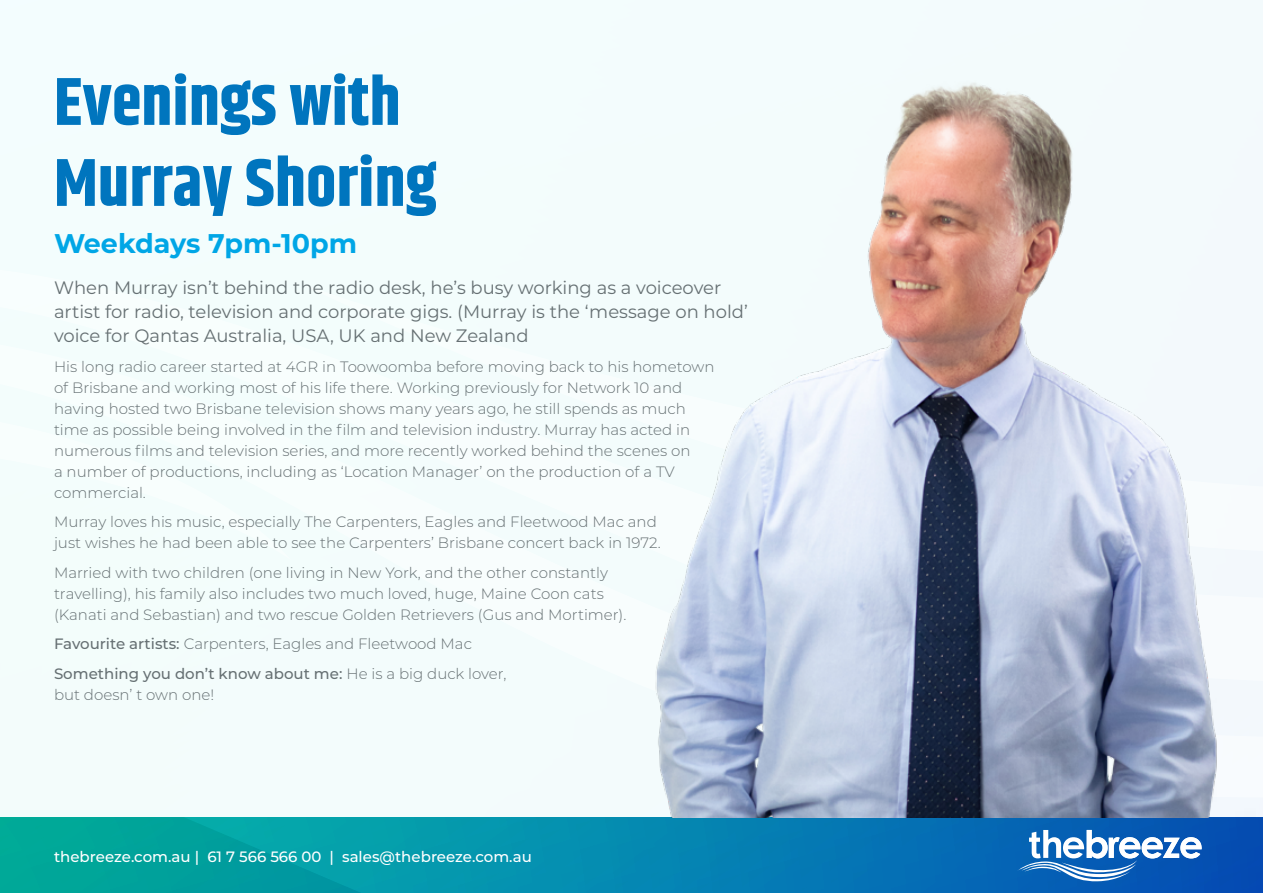
<style>
.page{position:relative;width:1263px;height:893px;background:#fff}
.page>*{position:absolute;margin:0;border:0;box-sizing:border-box;transform-origin:0 0}
.t1{font:700 67.5px/81px "Khand";color:#0075be}
.t2{font:700 27px "Montserrat";color:#00a6e6}
.t3{font:18px/24px "Montserrat";color:#667073}
.t4{font:300 15px/21px "Montserrat";color:#667073}
.t5{font:500 15px "Montserrat";color:#fff}
.s1{font-weight:500}
</style>
<div class="page">
<svg style="left:0;top:817px;width:1263px;height:76px;background:#0488ab"></svg>
<svg style="left:1017px;top:830px;width:184px;height:51px"></svg>
<div style="left:0;top:0;width:1263px;height:817px;background:#f3fdfd"></div>
<div style="left:0;top:687px;width:1263px;height:110px;background:#f3fcfc"></div>
<div style="left:0;top:252px;width:1263px;height:435px;background:#f3fdfc"></div>
<div style="left:301px;top:224px;width:962px;height:330px;background:#f3fdfc"></div>
<img style="left:631px;top:54px;width:624px;height:763px">
<h1 class="t1" style="left:54px;top:65px;width:384px">Evenings with<br>Murray Shoring</h1>
<h2 class="t2" style="left:54px;top:224px;width:305px">Weekdays 7pm-10pm</h2>
<p class="t3" style="left:54px;top:275px;width:695px">When Murray isn’t behind the radio desk, he’s busy working as a voiceover artist for radio, television and corporate gigs. (Murray is the ‘message on hold’ voice for Qantas Australia, USA, UK and New Zealand</p>
<p class="t4" style="left:54px;top:355px;width:662px">His long radio career started at 4GR in Toowoomba before moving back to his hometown of Brisbane and working most of his life there. Working previously for Network 10 and having hosted two Brisbane television shows many years ago, he still spends as much time as possible being involved in the film and television industry. Murray has acted in numerous films and television series, and more recently worked behind the scenes on<br>a number of productions, including as ‘Location Manager’ on the production of a TV commercial.</p>
<p class="t4" style="left:54px;top:511px;width:608px">Murray loves his music, especially The Carpenters, Eagles and Fleetwood Mac and just wishes he had been able to see the Carpenters’ Brisbane concert back in 1972.</p>
<p class="t4" style="left:54px;top:561px;width:574px">Married with two children (one living in New York, and the other constantly travelling), his family also includes two much loved, huge, Maine Coon cats (Kanati and Sebastian) and two rescue Golden Retrievers (Gus and Mortimer).</p>
<p class="t4" style="left:54px;top:629px;width:454px;line-height:29.5px"><span class="s1">Favourite artists:</span> Carpenters, Eagles and Fleetwood Mac<br><span class="s1">Something you don’t know about me:</span> He is a big duck lover,</p>
<p class="t4" style="left:54px;top:684px;width:162px">but doesn’ t own one!</p>
<p class="t5" style="left:54px;top:847px;width:479px">thebreeze.com.au | 61 7 566 566 00 | sales@thebreeze.com.au</p>
</div>
